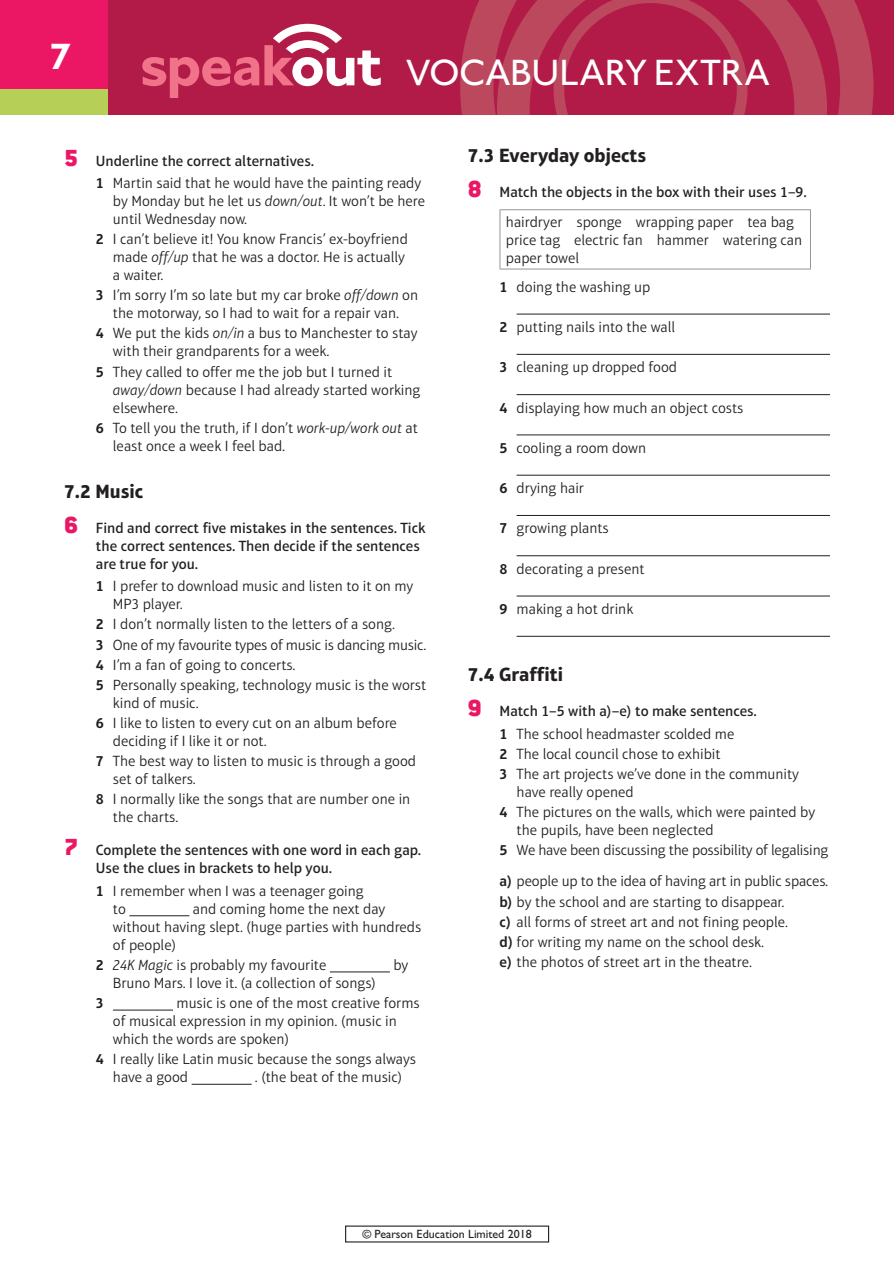
<style>
.page{position:relative;width:894px;height:1264px;background:#fff}
.page>*{position:absolute;margin:0;border:0;box-sizing:border-box;transform-origin:0 0}
.t1{font:500 37.5px "Johnston ITC Pro";letter-spacing:-.01em;color:#fff}
.t2{font:700 37.5px "Johnston ITC Pro";color:#fff}
.t3{font:700 19.5px "Aptifer Sans LT Pro";color:#231f20}
.t4{font:300 15px/18px "Aptifer Sans LT Pro";color:#231f20}
.t5{font:500 15px/18px "Aptifer Sans LT Pro";color:#231f20}
.t6{font:600 15px "Aptifer Sans LT Pro";color:#231f20}
.t7{font:500 12px "Gill Sans MT Pro";color:#231f20}
.s1{font-family:"Conduit ITC Pro";font-weight:900;font-size:25.5px;color:#eb1764}
.s2{font-weight:500}
.s3{font-weight:600}
.s4{font-style:italic}
.s5{font-weight:300}
</style>
<div class="page">
<div style="left:0;top:0;width:893px;height:89px;background:#eb1764"></div>
<div style="left:0;top:89px;width:893px;height:26px;background:#b6d057"></div>
<div style="left:108px;top:0;width:785px;height:115px;background:#b21b48"></div>
<svg style="left:142px;top:24px;width:238px;height:74px"></svg>
<svg style="left:460px;top:0;width:413px;height:115px;fill:#bc485d"></svg>
<svg style="left:497px;top:0;width:329px;height:115px"></svg>
<hr style="left:129px;top:915px;width:60px;height:1px;background:#231f20">
<hr style="left:330px;top:971px;width:60px;height:1px;background:#231f20">
<hr style="left:113px;top:1009px;width:60px;height:1px;background:#231f20">
<hr style="left:191px;top:1083px;width:60px;height:1px;background:#231f20">
<hr style="left:516px;top:314px;width:313px;height:1px;background:#231f20">
<hr style="left:516px;top:354px;width:313px;height:1px;background:#231f20">
<hr style="left:516px;top:394px;width:313px;height:1px;background:#231f20">
<hr style="left:516px;top:434px;width:313px;height:1px;background:#231f20">
<hr style="left:516px;top:475px;width:313px;height:1px;background:#231f20">
<hr style="left:516px;top:515px;width:313px;height:1px;background:#231f20">
<hr style="left:516px;top:555px;width:313px;height:1px;background:#231f20">
<hr style="left:516px;top:595px;width:313px;height:1px;background:#231f20">
<hr style="left:516px;top:636px;width:313px;height:1px;background:#231f20">
<hr style="left:499px;top:209px;width:311px;height:1px;background:#939598">
<hr style="left:499px;top:210px;width:1px;height:58px;background:#939598">
<hr style="left:809px;top:210px;width:1px;height:58px;background:#939598">
<hr style="left:499px;top:268px;width:311px;height:1px;background:#939598">
<h1 class="t2" style="left:49px;top:34px;width:24px">7</h1>
<h1 class="t1" style="left:405px;top:50px;width:366px">VOCABULARY EXTRA</h1>
<p class="t4" style="left:96px;top:150px;width:327px;line-height:22.2px;text-indent:-32px"><span class="s1">5</span> <span class="s2">Underline the correct alternatives.<br></span><span class="s3">1</span> Martin said that he would have the painting ready</p>
<p class="t4" style="left:113px;top:192px;width:313px">by Monday but he let us <span class="s4">down/out</span>. It won’t be here until Wednesday now.</p>
<p class="t4" style="left:113px;top:230px;width:296px;text-indent:-17px"><span class="s3">2</span> I can’t believe it! You know Francis’ ex-boyfriend made <span class="s4">off/up</span> that he was a doctor. He is actually a waiter.</p>
<p class="t4" style="left:96px;top:286px;width:323px;text-align:center"><span class="s3">3</span> I’m sorry I’m so late but my car broke <span class="s4">off/down</span> on the motorway, so I had to wait for a repair van.</p>
<p class="t4" style="left:113px;top:324px;width:306px;text-indent:-17px"><span class="s3">4</span> We put the kids <span class="s4">on/in</span> a bus to Manchester to stay with their grandparents for a week.</p>
<p class="t4" style="left:113px;top:362px;width:309px;text-indent:-17px"><span class="s3">5</span> They called to offer me the job but I turned it <span class="s4">away/down</span> because I had already started working elsewhere.</p>
<p class="t4" style="left:113px;top:419px;width:306px;text-indent:-17px"><span class="s3">6</span> To tell you the truth, if I don’t <span class="s4">work-up/work out</span> at least once a week I feel bad.</p>
<h2 class="t3" style="left:64px;top:479px;width:81px">7.2 Music</h2>
<p class="t5" style="left:96px;top:519px;width:331px;text-indent:-32px"><span class="s1">6</span> Find and correct five mistakes in the sentences. Tick the correct sentences. Then decide if the sentences are true for you.</p>
<p class="t4" style="left:113px;top:577px;width:302px;text-indent:-17px"><span class="s3">1</span> I prefer to download music and listen to it on my<br>MP3 player.</p>
<p class="t4" style="left:96px;top:614px;width:332px;line-height:20.1px"><span class="s3">2</span> I don’t normally listen to the letters of a song.<br><span class="s3">3</span> One of my favourite types of music is dancing music.<br><span class="s3">4</span> I’m a fan of going to concerts.<br><span class="s3">5</span> Personally speaking, technology music is the worst</p>
<p class="t4" style="left:96px;top:692px;width:302px;line-height:20.1px;text-indent:17px">kind of music.<br><span class="s3">6</span> I like to listen to every cut on an album before</p>
<p class="t4" style="left:96px;top:730px;width:321px;line-height:20.1px;text-indent:17px">deciding if I like it or not.<br><span class="s3">7</span> The best way to listen to music is through a good</p>
<p class="t4" style="left:96px;top:769px;width:316px;line-height:20.1px;text-indent:17px">set of talkers.<br><span class="s3">8</span> I normally like the songs that are number one in</p>
<p class="t5" style="left:64px;top:800px;width:358px;line-height:32.8px;text-indent:49px"><span class="s5">the charts.<br></span><span class="s1">7</span> Complete the sentences with one word in each gap.</p>
<p class="t5" style="left:96px;top:856px;width:269px;line-height:22.2px">Use the clues in brackets to help you.<br><span class="s3">1</span> <span class="s5">I remember when I was a teenager going</span></p>
<p class="t4" style="left:113px;top:899px;width:14px">to</p>
<p class="t4" style="left:113px;top:899px;width:310px;text-indent:80px">and coming home the next day without having slept. (huge parties with hundreds of people)</p>
<p class="t4" style="left:96px;top:955px;width:232px"><span class="s3">2</span> <span class="s4">24K Magic</span> is probably my favourite</p>
<p class="t4" style="left:393px;top:955px;width:17px">by</p>
<p class="t4" style="left:113px;top:973px;width:264px">Bruno Mars. I love it. (a collection of songs)</p>
<p class="t6" style="left:96px;top:993px;width:10px">3</p>
<p class="t4" style="left:113px;top:993px;width:308px;text-indent:63px">music is one of the most creative forms of musical expression in my opinion. (music in which the words are spoken)</p>
<p class="t4" style="left:113px;top:1049px;width:304px;text-indent:-17px"><span class="s3">4</span> I really like Latin music because the songs always have a good</p>
<p class="t4" style="left:255px;top:1067px;width:149px">. (the beat of the music)</p>
<h2 class="t3" style="left:467px;top:143px;width:180px">7.3 Everyday objects</h2>
<p class="t5" style="left:506px;top:176px;width:302px;line-height:30.5px;text-indent:-38px"><span class="s1">8</span> Match the objects in the box with their uses 1–9. <span class="s5">hairdryer sponge wrapping paper tea bag</span></p>
<p class="t4" style="left:506px;top:231px;width:297px">price tag electric fan hammer watering can paper towel</p>
<p class="t4" style="left:499px;top:277px;width:152px"><span class="s3">1</span> doing the washing up</p>
<p class="t4" style="left:499px;top:318px;width:177px"><span class="s3">2</span> putting nails into the wall</p>
<p class="t4" style="left:499px;top:358px;width:179px"><span class="s3">3</span> cleaning up dropped food</p>
<p class="t4" style="left:499px;top:398px;width:245px"><span class="s3">4</span> displaying how much an object costs</p>
<p class="t4" style="left:499px;top:439px;width:148px"><span class="s3">5</span> cooling a room down</p>
<p class="t4" style="left:499px;top:479px;width:86px"><span class="s3">6</span> drying hair</p>
<p class="t4" style="left:499px;top:519px;width:111px"><span class="s3">7</span> growing plants</p>
<p class="t4" style="left:499px;top:559px;width:147px"><span class="s3">8</span> decorating a present</p>
<p class="t4" style="left:499px;top:600px;width:135px"><span class="s3">9</span> making a hot drink</p>
<h2 class="t3" style="left:467px;top:662px;width:97px">7.4 Graffiti</h2>
<p class="t5" style="left:499px;top:700px;width:259px;line-height:22.2px;text-indent:-32px"><span class="s1">9</span> Match 1–5 with a)–e) to make sentences.<br><span class="s3">1</span> <span class="s5">The school headmaster scolded me</span></p>
<p class="t4" style="left:499px;top:743px;width:301px;line-height:20.1px"><span class="s3">2</span> The local council chose to exhibit<br><span class="s3">3</span> The art projects we’ve done in the community</p>
<p class="t4" style="left:499px;top:781px;width:317px;line-height:20.1px;text-indent:17px">have really opened<br><span class="s3">4</span> The pictures on the walls, which were painted by</p>
<p class="t4" style="left:499px;top:819px;width:330px;line-height:20.1px;text-indent:17px">the pupils, have been neglected<br><span class="s3">5</span> We have been discussing the possibility of legalising</p>
<p class="t4" style="left:499px;top:871px;width:330px;line-height:20.1px"><span class="s3">a)</span> people up to the idea of having art in public spaces. <span class="s3">b)</span> by the school and are starting to disappear.<br><span class="s3">c)</span> all forms of street art and not fining people.<br><span class="s3">d)</span> for writing my name on the school desk.<br><span class="s3">e)</span> the photos of street art in the theatre.</p>
<p class="t7" style="left:362px;top:1226px;width:171px">© Pearson Education Limited 2018</p>
</div>
